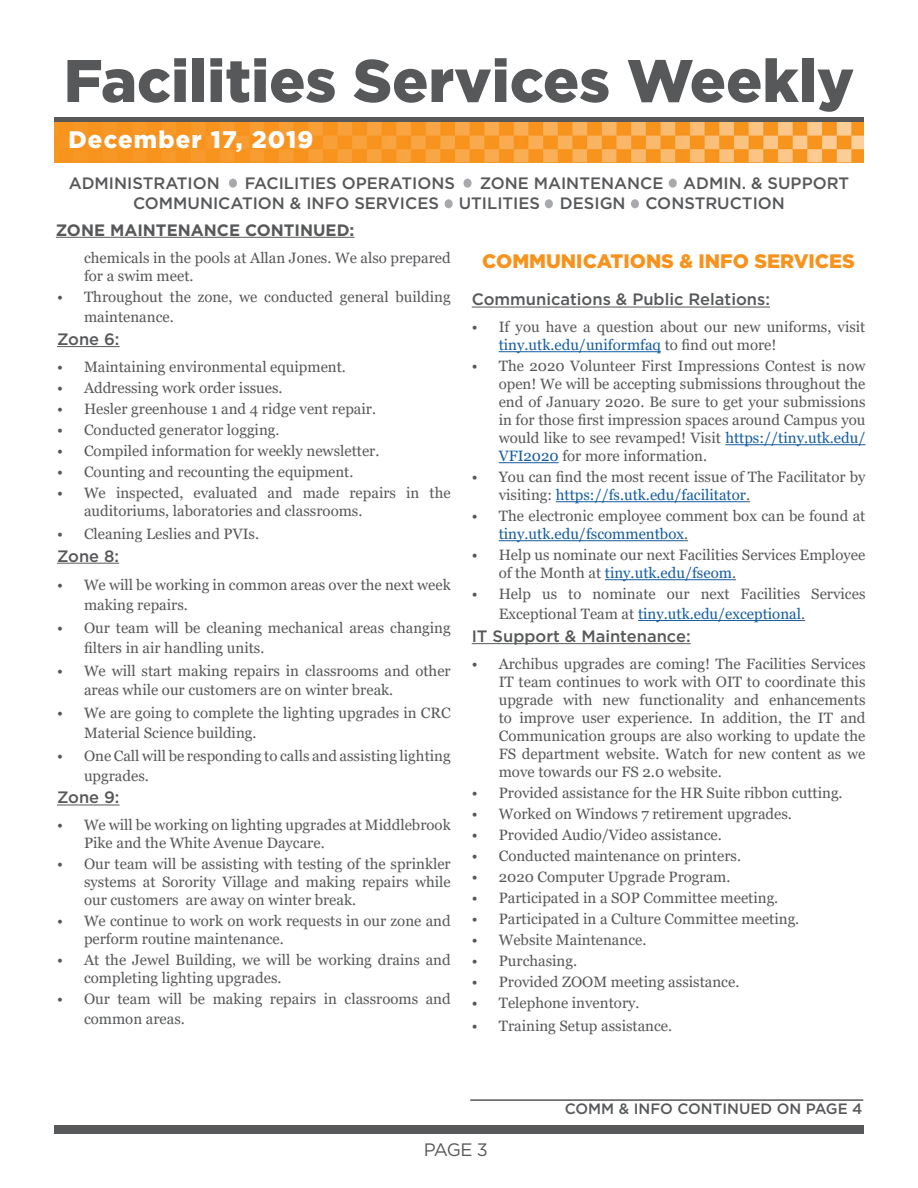
<style>
.page{position:relative;width:918px;height:1188px;background:#fff}
.page>*{position:absolute;margin:0;border:0;box-sizing:border-box;transform-origin:0 0}
.t1{font:900 60px "Gotham";color:#57585a}
.t2{font:900 24px "Gotham";letter-spacing:.05em;color:#fff}
.t3{font:900 19.5px "Gotham";color:#f7931d}
.t4{font:18px "Gotham";color:#57585a}
.t5{font:500 16.5px/19.8px "Gotham";color:#57585a}
.t6{font:700 16.5px "Gotham";color:#57585a}
.t7{font:15px/18px "Georgia";color:#57585a}
.t8{font:500 15px "Gotham";color:#57585a}
.s1{color:#175d9e}
</style>
<div class="page">
<div style="left:229px;top:179px;width:8px;height:9px;background:#a8a9ad;border-radius:50%"></div>
<div style="left:445px;top:199px;width:8px;height:9px;background:#a8a9ad;border-radius:50%"></div>
<div style="left:669px;top:179px;width:8px;height:9px;background:#a8a9ad;border-radius:50%"></div>
<div style="left:464px;top:179px;width:8px;height:9px;background:#a8a9ad;border-radius:50%"></div>
<div style="left:545px;top:199px;width:8px;height:9px;background:#a8a9ad;border-radius:50%"></div>
<div style="left:631px;top:199px;width:8px;height:9px;background:#a8a9ad;border-radius:50%"></div>
<div style="left:54px;top:1125px;width:810px;height:9px;background:#57585a"></div>
<hr style="left:57px;top:346px;width:63px;height:1px;background:#57585a">
<hr style="left:57px;top:563px;width:62px;height:1px;background:#57585a">
<hr style="left:57px;top:805px;width:63px;height:1px;background:#57585a">
<hr style="left:472px;top:307px;width:298px;height:1px;background:#57585a">
<hr style="left:499px;top:351px;width:162px;height:1px;background:#175d9e">
<hr style="left:725px;top:444px;width:141px;height:1px;background:#175d9e">
<hr style="left:499px;top:462px;width:60px;height:1px;background:#175d9e">
<hr style="left:556px;top:501px;width:190px;height:1px;background:#175d9e">
<hr style="left:499px;top:540px;width:185px;height:1px;background:#175d9e">
<hr style="left:605px;top:579px;width:127px;height:1px;background:#175d9e">
<hr style="left:638px;top:620px;width:163px;height:1px;background:#175d9e">
<hr style="left:472px;top:643px;width:219px;height:1px;background:#57585a">
<div style="left:54px;top:117px;width:810px;height:6px;background:#57585a"></div>
<img style="left:54px;top:122px;width:810px;height:40px">
<hr style="left:470px;top:1099px;width:393px;height:2px;background:#57585a">
<hr style="left:56px;top:237px;width:299px;height:1px;background:#57585a">
<p class="t1" style="left:64px;top:39px;width:792px">Facilities Services Weekly</p>
<p class="t2" style="left:68px;top:123px;width:247px">December 17, 2019</p>
<p class="t5" style="left:69px;top:173px;width:153px">ADMINISTRATION</p>
<p class="t5" style="left:245px;top:173px;width:212px">FACILITIES OPERATIONS</p>
<p class="t5" style="left:133px;top:173px;width:718px;text-indent:347px">ZONE MAINTENANCE ADMIN. &amp; SUPPORT<br>COMMUNICATION &amp; INFO SERVICES UTILITIES DESIGN CONSTRUCTION</p>
<p class="t6" style="left:56px;top:219px;width:300px">ZONE MAINTENANCE CONTINUED:</p>
<p class="t7" style="left:84px;top:249px;width:368px">chemicals in the pools at Allan Jones. We also prepared for a swim meet.</p>
<p class="t7" style="left:84px;top:288px;width:368px;line-height:19.8px;text-indent:-27px">• Throughout the zone, we conducted general building maintenance.</p>
<p class="t5" style="left:57px;top:329px;width:64px">Zone 6:</p>
<p class="t7" style="left:57px;top:358px;width:291px">• Maintaining environmental equipment.</p>
<p class="t7" style="left:57px;top:379px;width:227px">• Addressing work order issues.</p>
<p class="t7" style="left:57px;top:400px;width:321px">• Hesler greenhouse 1 and 4 ridge vent repair.</p>
<p class="t7" style="left:57px;top:421px;width:224px">• Conducted generator logging.</p>
<p class="t7" style="left:57px;top:442px;width:324px">• Compiled information for weekly newsletter.</p>
<p class="t7" style="left:57px;top:463px;width:298px">• Counting and recounting the equipment.</p>
<p class="t7" style="left:84px;top:484px;width:368px;text-indent:-27px">• We inspected, evaluated and made repairs in the auditoriums, laboratories and classrooms.</p>
<p class="t7" style="left:57px;top:525px;width:204px">• Cleaning Leslies and PVIs.</p>
<p class="t5" style="left:57px;top:546px;width:64px">Zone 8:</p>
<p class="t7" style="left:84px;top:576px;width:368px;line-height:19.8px;text-indent:-27px">• We will be working in common areas over the next week making repairs.</p>
<p class="t7" style="left:84px;top:618px;width:368px;line-height:19.8px;text-indent:-27px">• Our team will be cleaning mechanical areas changing filters in air handling units.</p>
<p class="t7" style="left:84px;top:661px;width:368px;line-height:19.8px;text-indent:-27px">• We will start making repairs in classrooms and other areas while our customers are on winter break.</p>
<p class="t7" style="left:84px;top:703px;width:368px;line-height:19.8px;text-indent:-27px">• We are going to complete the lighting upgrades in CRC<br>Material Science building.</p>
<p class="t7" style="left:84px;top:746px;width:368px;line-height:19.8px;text-indent:-27px">• One Call will be responding to calls and assisting lighting upgrades.</p>
<p class="t5" style="left:57px;top:787px;width:64px">Zone 9:</p>
<p class="t7" style="left:84px;top:816px;width:368px;text-indent:-27px">• We will be working on lighting upgrades at Middlebrook<br>Pike and the White Avenue Daycare.</p>
<p class="t7" style="left:84px;top:855px;width:368px;text-align:justify;text-indent:-27px">• Our team will be assisting with testing of the sprinkler systems at Sorority Village and making repairs while our customers are away on winter break.</p>
<p class="t7" style="left:84px;top:912px;width:368px;text-indent:-27px">• We continue to work on work requests in our zone and perform routine maintenance.</p>
<p class="t7" style="left:84px;top:951px;width:368px;text-indent:-27px">• At the Jewel Building, we will be working drains and completing lighting upgrades.</p>
<p class="t7" style="left:84px;top:990px;width:368px;line-height:19.8px;text-indent:-27px">• Our team will be making repairs in classrooms and common areas.</p>
<p class="t3" style="left:482px;top:247px;width:374px">COMMUNICATIONS &amp; INFO SERVICES</p>
<p class="t5" style="left:472px;top:289px;width:300px">Communications &amp; Public Relations:</p>
<p class="t7" style="left:499px;top:319px;width:368px;text-indent:-27px">• If you have a question about our new uniforms, visit <span class="s1">tiny.utk.edu/uniformfaq</span> to find out more!</p>
<p class="t7" style="left:499px;top:358px;width:368px;text-align:justify;text-indent:-27px">• The 2020 Volunteer First Impressions Contest is now open! We will be accepting submissions throughout the end of January 2020. Be sure to get your submissions in for those first impression spaces around Campus you would like to see revamped! Visit <span class="s1">https://tiny.utk.edu/ VFI2020</span> for more information.</p>
<p class="t7" style="left:499px;top:469px;width:368px;text-indent:-27px">• You can find the most recent issue of The Facilitator by visiting: <span class="s1">https://fs.utk.edu/facilitator</span>.</p>
<p class="t7" style="left:499px;top:508px;width:368px;text-indent:-27px">• The electronic employee comment box can be found at <span class="s1">tiny.utk.edu/fscommentbox</span>.</p>
<p class="t7" style="left:499px;top:547px;width:368px;text-indent:-27px">• Help us nominate our next Facilities Services Employee of the Month at <span class="s1">tiny.utk.edu/fseom</span>.</p>
<p class="t7" style="left:499px;top:585px;width:368px;line-height:19.8px;text-indent:-27px">• Help us to nominate our next Facilities Services<br>Exceptional Team at <span class="s1">tiny.utk.edu/exceptional</span>.</p>
<p class="t5" style="left:472px;top:626px;width:220px">IT Support &amp; Maintenance:</p>
<p class="t7" style="left:499px;top:655px;width:368px;text-align:justify;text-indent:-27px">• Archibus upgrades are coming! The Facilities Services IT team continues to work with OIT to coordinate this upgrade with new functionality and enhancements to improve user experience. In addition, the IT and Communication groups are also working to update the FS department website. Watch for new content as we move towards our FS 2.0 website.</p>
<p class="t7" style="left:472px;top:784px;width:372px">• Provided assistance for the HR Suite ribbon cutting.</p>
<p class="t7" style="left:472px;top:805px;width:322px">• Worked on Windows 7 retirement upgrades.</p>
<p class="t7" style="left:472px;top:826px;width:252px">• Provided Audio/Video assistance.</p>
<p class="t7" style="left:472px;top:847px;width:271px">• Conducted maintenance on printers.</p>
<p class="t7" style="left:472px;top:868px;width:260px">• 2020 Computer Upgrade Program.</p>
<p class="t7" style="left:472px;top:889px;width:308px">• Participated in a SOP Committee meeting.</p>
<p class="t7" style="left:472px;top:910px;width:329px">• Participated in a Culture Committee meeting.</p>
<p class="t7" style="left:472px;top:931px;width:176px">• Website Maintenance.</p>
<p class="t7" style="left:472px;top:952px;width:107px">• Purchasing.</p>
<p class="t7" style="left:472px;top:973px;width:269px">• Provided ZOOM meeting assistance.</p>
<p class="t7" style="left:472px;top:994px;width:169px">• Telephone inventory.</p>
<p class="t7" style="left:472px;top:1017px;width:202px">• Training Setup assistance.</p>
<p class="t8" style="left:565px;top:1099px;width:299px">COMM &amp; INFO CONTINUED ON PAGE 4</p>
<p class="t4" style="left:424px;top:1138px;width:66px">PAGE 3</p>
</div>
